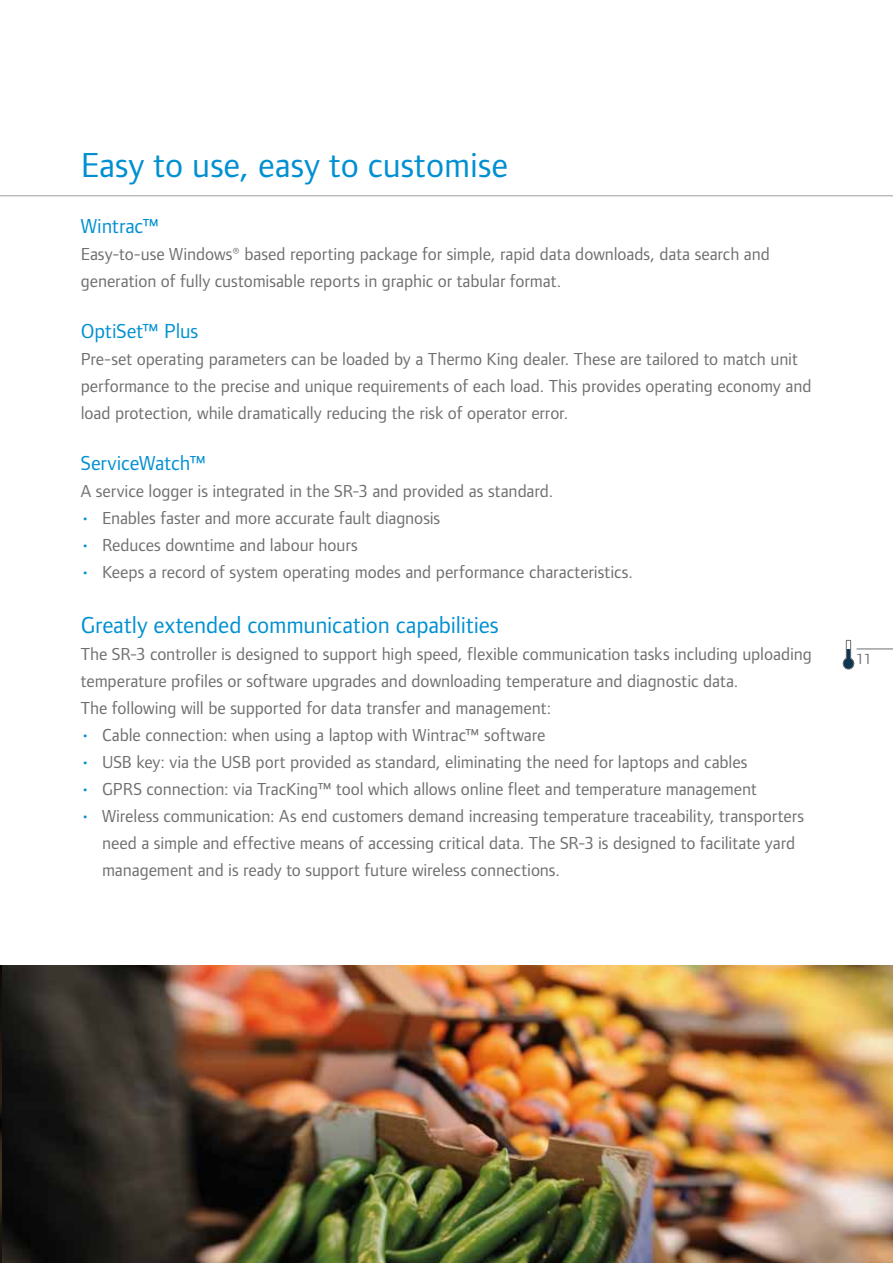
<style>
.page{position:relative;width:893px;height:1263px;background:#fff}
.page>*{position:absolute;margin:0;border:0;box-sizing:border-box;transform-origin:0 0}
.t1{font:36px "Foundry Form Sans Blonde";color:#0090d2}
.t2{font:24px "Foundry Form Sans Blonde";letter-spacing:-.005em;color:#0090d2}
.t3{font:21px "Foundry Form Sans Blonde";letter-spacing:-.005em;color:#0090d2}
.t4{font:18px/27px "Foundry Form Sans Blonde";letter-spacing:-.005em;color:#6f6f6f}
.t5{font:15px "Foundry Form Sans Blonde";color:#6f6f6f}
.s1{color:#0090d2}
</style>
<div class="page">
<img style="left:0;top:965px;width:893px;height:298px">
<hr style="left:0;top:196px;width:893px;height:1px;background:#9d9d9c">
<svg style="left:842px;top:640px;width:12px;height:30px"></svg>
<hr style="left:856px;top:648px;width:37px;height:1px;background:#6f6f6f">
<h1 class="t1" style="left:81px;top:145px;width:429px">Easy to use, easy to customise</h1>
<p class="t3" style="left:81px;top:215px;width:80px">Wintrac™</p>
<p class="t4" style="left:81px;top:241px;width:691px">Easy-to-use Windows® based reporting package for simple, rapid data downloads, data search and generation of fully customisable reports in graphic or tabular format.</p>
<p class="t3" style="left:81px;top:320px;width:119px">OptiSet™ Plus</p>
<p class="t4" style="left:81px;top:346px;width:732px">Pre-set operating parameters can be loaded by a Thermo King dealer. These are tailored to match unit performance to the precise and unique requirements of each load. This provides operating economy and load protection, while dramatically reducing the risk of operator error.</p>
<p class="t3" style="left:81px;top:452px;width:127px">ServiceWatch™</p>
<p class="t4" style="left:81px;top:478px;width:474px">A service logger is integrated in the SR-3 and provided as standard.</p>
<p class="t4" style="left:81px;top:505px;width:361px"><span class="s1">•</span> Enables faster and more accurate fault diagnosis</p>
<p class="t4" style="left:81px;top:532px;width:278px"><span class="s1">•</span> Reduces downtime and labour hours</p>
<p class="t4" style="left:81px;top:559px;width:554px"><span class="s1">•</span> Keeps a record of system operating modes and performance characteristics.</p>
<h2 class="t2" style="left:81px;top:611px;width:420px">Greatly extended communication capabilities</h2>
<p class="t4" style="left:81px;top:640px;width:733px">The SR-3 controller is designed to support high speed, flexible communication tasks including uploading temperature profiles or software upgrades and downloading temperature and diagnostic data.<br>The following will be supported for data transfer and management:</p>
<p class="t4" style="left:81px;top:721px;width:466px"><span class="s1">•</span> Cable connection: when using a laptop with Wintrac™ software</p>
<p class="t4" style="left:81px;top:748px;width:668px"><span class="s1">•</span> USB key: via the USB port provided as standard, eliminating the need for laptops and cables</p>
<p class="t4" style="left:81px;top:775px;width:678px"><span class="s1">•</span> GPRS connection: via TracKing™ tool which allows online fleet and temperature management</p>
<p class="t4" style="left:102px;top:802px;width:704px;text-indent:-21px"><span class="s1">•</span> Wireless communication: As end customers demand increasing temperature traceability, transporters need a simple and effective means of accessing critical data. The SR-3 is designed to facilitate yard management and is ready to support future wireless connections.</p>
<p class="t5" style="left:856px;top:651px;width:16px">11</p>
</div>
